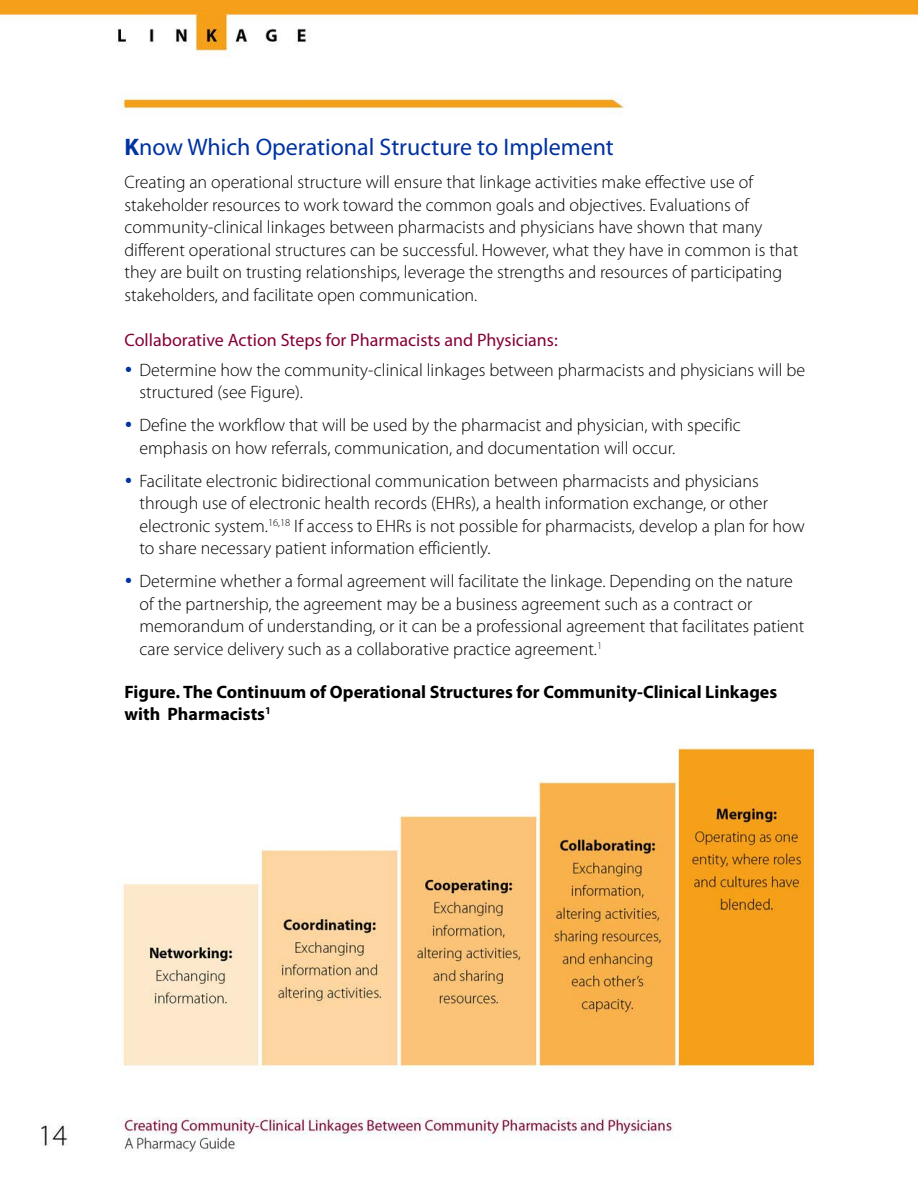
<style>
.page{position:relative;width:918px;height:1188px;background:#fff}
.page>*{position:absolute;margin:0;border:0;box-sizing:border-box;transform-origin:0 0}
.t1{font:24px "Myriad Pro";color:#0032a0}
.t2{font:300 18px/22.5px "Myriad Pro";color:#000}
.t3{font:700 18px/22.5px "Myriad Pro";color:#000}
.t4{font:18px "Myriad Pro";color:#860038}
.s1{font-weight:700}
</style>
<div class="page">
<img style="left:0;top:0;width:918px;height:1152px">
<img style="left:124px;top:742px;width:689px;height:323px">
<svg style="left:126px;top:367px;width:5px;height:5px"></svg>
<svg style="left:126px;top:422px;width:5px;height:5px"></svg>
<svg style="left:126px;top:478px;width:5px;height:5px"></svg>
<svg style="left:126px;top:578px;width:5px;height:5px"></svg>
<h3 class="t1" style="left:124px;top:134px;width:491px"><span class="s1">K</span>now Which Operational Structure to Implement</h3>
<p class="t2" style="left:124px;top:171px;width:675px">Creating an operational structure will ensure that linkage activities make effective use of stakeholder resources to work toward the common goals and objectives. Evaluations of community-clinical linkages between pharmacists and physicians have shown that many different operational structures can be successful. However, what they have in common is that they are built on trusting relationships, leverage the strengths and resources of participating stakeholders, and facilitate open communication.</p>
<h4 class="t4" style="left:124px;top:330px;width:435px">Collaborative Action Steps for Pharmacists and Physicians:</h4>
<p class="t2" style="left:139px;top:359px;width:667px">Determine how the community-clinical linkages between pharmacists and physicians will be structured (see Figure).</p>
<p class="t2" style="left:139px;top:414px;width:603px">Define the workflow that will be used by the pharmacist and physician, with specific emphasis on how referrals, communication, and documentation will occur.</p>
<p class="t2" style="left:139px;top:470px;width:667px">Facilitate electronic bidirectional communication between pharmacists and physicians through use of electronic health records (EHRs), a health information exchange, or other electronic system.<sup>16,18</sup> If access to EHRs is not possible for pharmacists, develop a plan for how to share necessary patient information efficiently.</p>
<p class="t2" style="left:139px;top:570px;width:666px">Determine whether a formal agreement will facilitate the linkage. Depending on the nature of the partnership, the agreement may be a business agreement such as a contract or memorandum of understanding, or it can be a professional agreement that facilitates patient care service delivery such as a collaborative practice agreement.<sup>1</sup></p>
<h4 class="t3" style="left:124px;top:680px;width:654px">Figure. The Continuum of Operational Structures for Community-Clinical Linkages with Pharmacists<sup>1</sup></h4>
</div>
